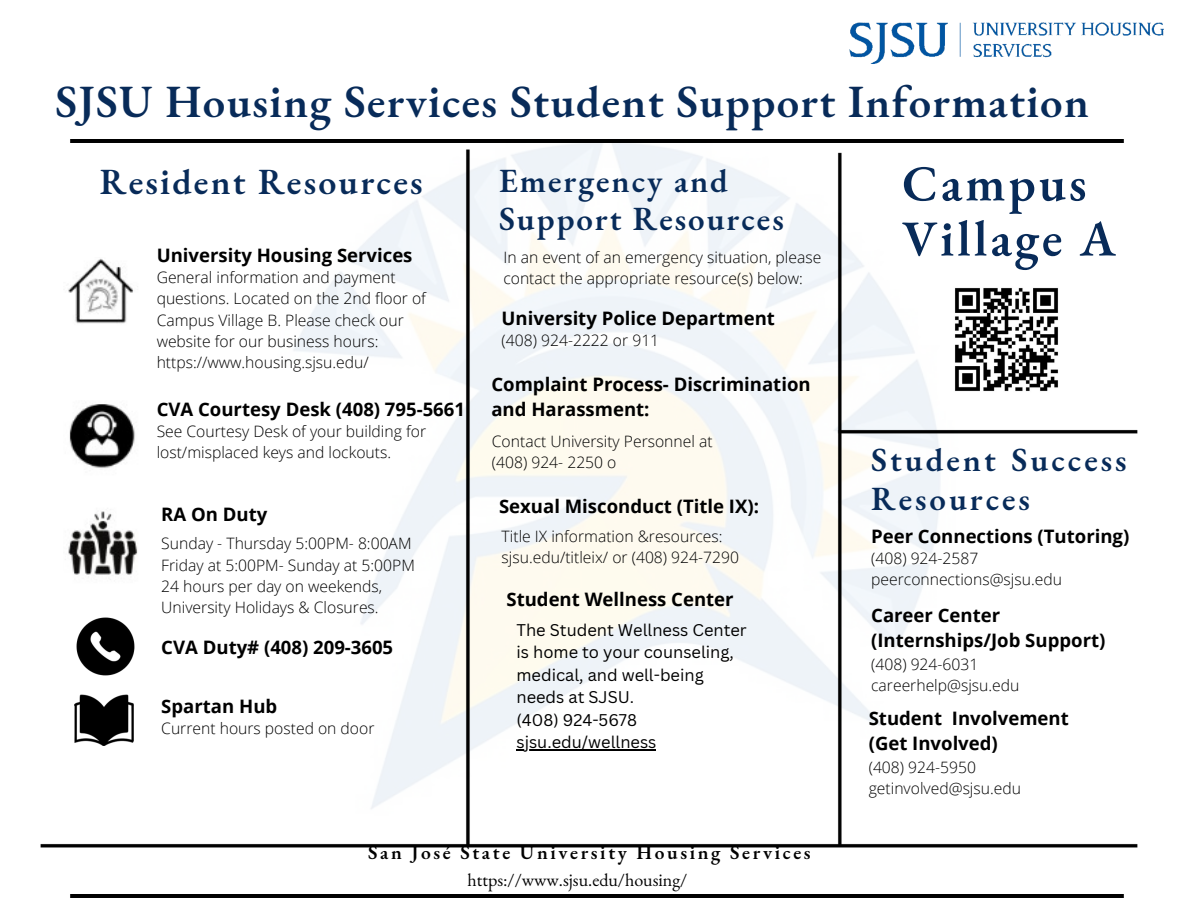
<style>
.page{position:relative;width:1188px;height:918px;background:#fff}
.page>*{position:absolute;margin:0;border:0;box-sizing:border-box;transform-origin:0 0}
.t1{font:600 50.4px/55.2px "EB Garamond";letter-spacing:.06em;color:#082b59}
.t2{font:600 45px "EB Garamond";letter-spacing:.03em;color:#082b59}
.t3{font:600 36px "EB Garamond";letter-spacing:.06em;color:#082b59}
.t4{font:600 33px/38.2px "EB Garamond";letter-spacing:.06em;color:#082b59}
.t5{font:600 33px/39.3px "EB Garamond";letter-spacing:.09em;color:#082b59}
.t6{font:600 19.5px "EB Garamond";letter-spacing:.135em;color:#000}
.t7{font:700 18.6px/24.8px "Open Sans";color:#000}
.t8{font:18px "EB Garamond";color:#000}
.t9{font:16.5px/22.5px "Canva Sans";color:#000}
.t10{font:300 15.75px/21.3px "Open Sans";color:#000}
</style>
<div class="page">
<hr style="left:70px;top:139px;width:1054px;height:4px;background:#000">
<img style="left:850px;top:23px;width:314px;height:40px">
<hr style="left:70px;top:894px;width:1054px;height:3px;background:#000">
<img style="left:40px;top:143px;width:1098px;height:705px">
<img style="left:64px;top:258px;width:91px;height:340px">
<img style="left:74px;top:695px;width:60px;height:51px">
<img style="left:69px;top:611px;width:72px;height:72px">
<img style="left:948px;top:281px;width:116px;height:116px">
<hr style="left:516px;top:750px;width:140px;height:1px;background:#000">
<p class="t2" style="left:55px;top:71px;width:1035px">SJSU Housing Services Student Support Information</p>
<h2 class="t3" style="left:100px;top:158px;width:324px">Resident Resources</h2>
<p class="t1" style="left:902px;top:155px;width:215px">Campus<br>Village A</p>
<h3 class="t4" style="left:499px;top:161px;width:286px">Emergency and<br>Support Resources</h3>
<p class="t7" style="left:157px;top:242px;width:257px">University Housing Services</p>
<h4 class="t10" style="left:503px;top:246px;width:319px">In an event of an emergency situation, please contact the appropriate resource(s) below:</h4>
<p class="t10" style="left:157px;top:266px;width:271px">General information and payment questions. Located on the 2nd floor of Campus Village B. Please check our website for our business hours: https://www.housing.sjsu.edu/</p>
<p class="t7" style="left:502px;top:305px;width:275px">University Police Department</p>
<p class="t10" style="left:502px;top:329px;width:159px">(408) 924-2222 or 911</p>
<h4 class="t7" style="left:157px;top:396px;width:310px">CVA Courtesy Desk (408) 795-5661</h4>
<h4 class="t10" style="left:157px;top:420px;width:271px">See Courtesy Desk of your building for lost/misplaced keys and lockouts.</h4>
<p class="t7" style="left:161px;top:501px;width:108px">RA On Duty</p>
<h4 class="t10" style="left:161px;top:533px;width:255px">Sunday - Thursday 5:00PM- 8:00AM<br>Friday at 5:00PM- Sunday at 5:00PM<br>24 hours per day on weekends,<br>University Holidays &amp; Closures.</h4>
<h4 class="t7" style="left:161px;top:635px;width:233px">CVA Duty# (408) 209-3605</h4>
<p class="t7" style="left:161px;top:693px;width:117px">Spartan Hub</p>
<p class="t10" style="left:161px;top:717px;width:215px">Current hours posted on door</p>
<h4 class="t7" style="left:491px;top:372px;width:321px">Complaint Process- Discrimination and Harassment:</h4>
<h4 class="t10" style="left:492px;top:430px;width:222px">Contact University Personnel at</h4>
<p class="t10" style="left:492px;top:452px;width:126px">(408) 924- 2250 o</p>
<h4 class="t7" style="left:499px;top:494px;width:261px">Sexual Misconduct (Title IX):</h4>
<p class="t10" style="left:502px;top:525px;width:239px">Title IX information &amp;resources: sjsu.edu/titleix/ or (408) 924-7290</p>
<p class="t7" style="left:506px;top:586px;width:229px">Student Wellness Center</p>
<h1 class="t9" style="left:516px;top:618px;width:232px">The Student Wellness Center is home to your counseling, medical, and well-being needs at SJSU.</h1>
<p class="t9" style="left:516px;top:708px;width:122px">(408) 924-5678</p>
<h3 class="t9" style="left:516px;top:731px;width:141px">sjsu.edu/wellness</h3>
<p class="t6" style="left:368px;top:840px;width:444px">San José State University Housing Services</p>
<p class="t8" style="left:467px;top:868px;width:221px">https://www.sjsu.edu/housing/</p>
<p class="t5" style="left:871px;top:440px;width:257px">Student Success<br>Resources</p>
<h3 class="t7" style="left:871px;top:523px;width:260px">Peer Connections (Tutoring)</h3>
<p class="t10" style="left:871px;top:547px;width:192px">(408) 924-2587 peerconnections@sjsu.edu</p>
<p class="t7" style="left:871px;top:602px;width:236px">Career Center (Internships/Job Support)</p>
<p class="t10" style="left:871px;top:653px;width:150px">(408) 924-6031 careerhelp@sjsu.edu</p>
<h4 class="t7" style="left:869px;top:706px;width:202px">Student Involvement (Get Involved)</h4>
<p class="t10" style="left:869px;top:756px;width:154px">(408) 924-5950 getinvolved@sjsu.edu</p>
</div>
